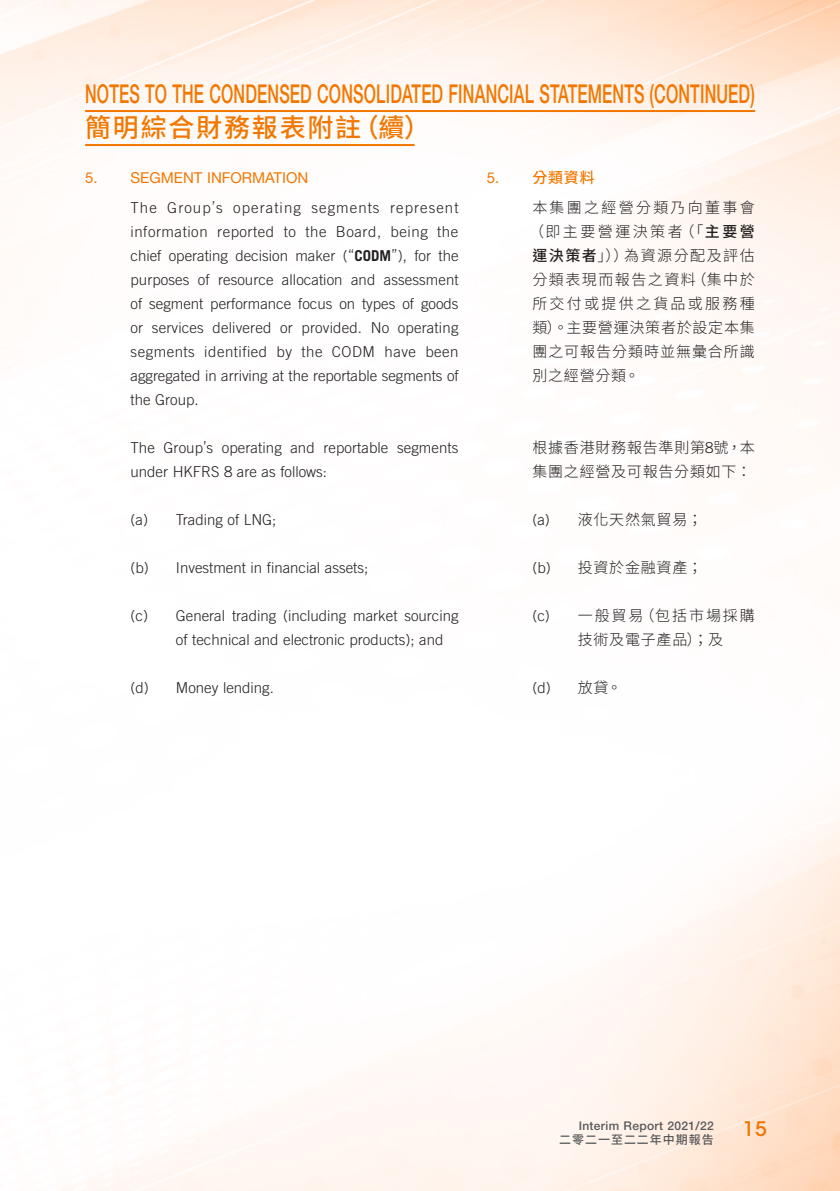
<style>
.page{position:relative;width:840px;height:1191px;background:#fff}
.page>*{position:absolute;margin:0;border:0;box-sizing:border-box;transform-origin:0 0}
.t1{font:500 26px "Helvetica Neue LT Std";letter-spacing:.01em;color:#f27700;scale:.62 1}
.t2{font:500 26px "Source Han Sans TC";letter-spacing:.07em;color:#f27700}
.t3{font:500 20px "ITC Avant Garde Std";color:#f27700}
.Notes{font:300 15px/24px "Trade Gothic LT Std";color:#231f20}
.C_Notes{font:300 15px/24px "Source Han Sans TC";letter-spacing:.05em;color:#231f20;text-align:justify}
.C_Notes-2{font:300 15px/24px "Source Han Sans TC";letter-spacing:.125em;color:#231f20}
.Notes_HD1{font:15px "Helvetica Neue LT Std";color:#f27700}
.C_Notes_HD1{font:500 15px "Source Han Sans TC";color:#f27700}
.C_Notes-3{font:300 15px "Trade Gothic LT Std";color:#231f20}
.t4{font:500 12px "Helvetica Neue LT Std";letter-spacing:.03em;color:#57585a}
.t5{font:500 12px "Source Han Sans TC";letter-spacing:.08em;color:#57585a}
.s1{font-family:"Helvetica Neue LT Std";font-weight:400}
.s2{font-weight:500}
.s3{font-weight:700}
.s4{font-family:"Trade Gothic LT Std"}
.s5{font-family:"Source Han Sans TC"}
</style>
<div class="page">
<img style="left:0;top:0;width:839px;height:1191px">
<hr style="left:85px;top:110px;width:669px;height:2px;background:#f27700">
<hr style="left:85px;top:144px;width:329px;height:2px;background:#f27700">
<h1 class="t1" style="left:85px;top:78px;width:1081px">NOTES TO THE CONDENSED CONSOLIDATED FINANCIAL STATEMENTS (CONTINUED)</h1>
<h1 class="t2" style="left:85px;top:113px;width:346px">簡明綜合財務報表附註（續）</h1>
<p class="C_Notes_HD1" style="left:486px;top:169px;width:109px"><span class="s1">5.</span> 分類資料</p>
<p class="C_Notes" style="left:529px;top:196px;width:227px">本集團之經營分類乃向董事會（即主要營運決策者（「<span class="s2">主要營運決策者</span>」））為資源分配及評估分類表現而報告之資料（集中於所交付或提供之貨品或服務種類）。主要營運決策者於設定本集團之可報告分類時並無彙合所識別之經營分類。</p>
<p class="Notes_HD1" style="left:85px;top:169px;width:225px">5. SEGMENT INFORMATION</p>
<p class="Notes" style="left:130px;top:195px;width:329px;text-align:justify">The Group’s operating segments represent information reported to the Board, being the chief operating decision maker (“<span class="s3">CODM</span>”), for the purposes of resource allocation and assessment of segment performance focus on types of goods or services delivered or provided. No operating segments identified by the CODM have been aggregated in arriving at the reportable segments of the Group.</p>
<p class="Notes" style="left:130px;top:435px;width:329px">The Group’s operating and reportable segments under HKFRS 8 are as follows:</p>
<p class="Notes" style="left:130px;top:507px;width:147px">(a) Trading of LNG;</p>
<p class="Notes" style="left:130px;top:555px;width:239px">(b) Investment in financial assets;</p>
<p class="Notes" style="left:176px;top:603px;width:284px;text-indent:-45px">(c) General trading (including market sourcing of technical and electronic products); and</p>
<p class="Notes" style="left:130px;top:675px;width:145px">(d) Money lending.</p>
<p class="C_Notes" style="left:532px;top:436px;width:224px">根據香港財務報告準則第<span class="s4">8</span>號，本集團之經營及可報告分類如下：</p>
<p class="C_Notes" style="left:532px;top:508px;width:171px"><span class="s4">(a)</span> 液化天然氣貿易；</p>
<p class="C_Notes" style="left:532px;top:556px;width:171px"><span class="s4">(b)</span> 投資於金融資產；</p>
<p class="C_Notes-2" style="left:577px;top:604px;width:178px;text-indent:-45px"><span class="s4">(c)</span> 一般貿易（包括市場採購技術及電子產品）；及</p>
<p class="C_Notes-3" style="left:532px;top:679px;width:91px">(d) <span class="s5">放貸。</span></p>
<p class="t4" style="left:578px;top:1118px;width:136px">Interim Report 2021/22</p>
<p class="t5" style="left:559px;top:1132px;width:156px">二零二一至二二年中期報告</p>
<h2 class="t3" style="left:742px;top:1116px;width:26px">15</h2>
</div>
